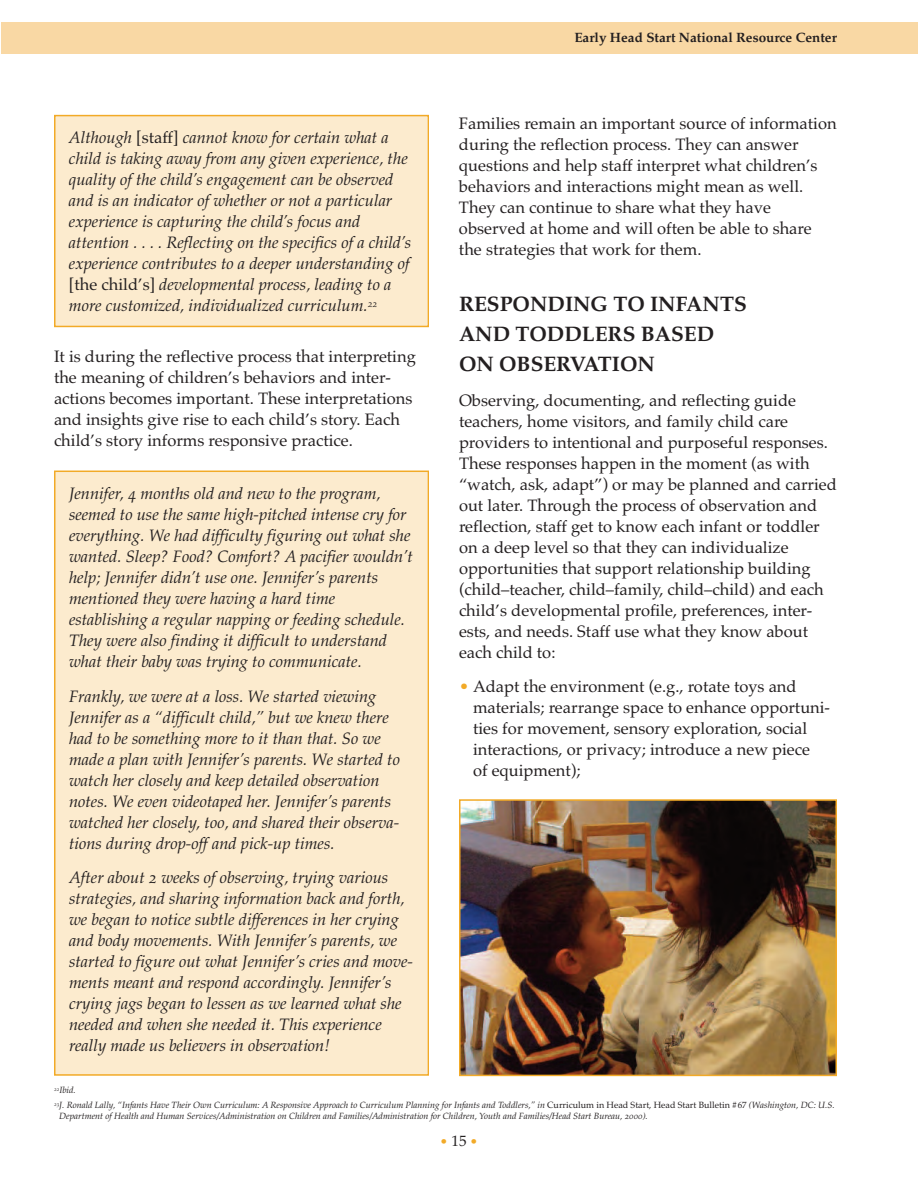
<style>
.page{position:relative;width:918px;height:1188px;background:#fff}
.page>*{position:absolute;margin:0;border:0;box-sizing:border-box;transform-origin:0 0}
.t1{font:21px/30px "Palatino Bold Os F";color:#231f20}
.t2{font:16.5px/21px "Palatino Italic Os F";color:#231f20}
.t3{font:16.5px/21px "Palatino";color:#231f20}
.t4{font:13.5px "Palatino Bold Os F";color:#231f20}
.t5{font:13.5px "Palatino";color:#f2aa27}
.t6{font:9px/15px "Palatino Italic Os F";color:#231f20}
.s1{font-family:"Palatino"}
.s2{color:#f2aa27}
.s3{font-size:15px;color:#231f20}
</style>
<div class="page">
<div style="left:1px;top:23px;width:917px;height:31px;background:#f9d8a4"></div>
<div style="left:56px;top:472px;width:372px;height:602px;background:#fcebce"></div>
<div style="left:54px;top:471px;width:375px;height:605px;border:2px solid #f2aa27"></div>
<div style="left:56px;top:116px;width:372px;height:210px;background:#fcebce"></div>
<div style="left:54px;top:115px;width:375px;height:212px;border:2px solid #f2aa27"></div>
<img style="left:462px;top:802px;width:372px;height:271px">
<div style="left:459px;top:799px;width:378px;height:277px;border:2px solid #f2aa27"></div>
<p class="t2" style="left:69px;top:129px;width:344px">Although <span class="s1">[staff]</span> cannot know for certain what a child is taking away from any given experience, the quality of the child’s engagement can be observed and is an indicator of whether or not a particular experience is capturing the child’s focus and attention . . . . Reflecting on the specifics of a child’s experience contributes to a deeper understanding of <span class="s1">[the child’s]</span> developmental process, leading to a more customized, individualized curriculum.<sup>22</sup></p>
<p class="t3" style="left:54px;top:346px;width:363px">It is during the reflective process that interpreting the meaning of children’s behaviors and inter&shy;actions becomes important. These interpretations and insights give rise to each child’s story. Each child’s story informs responsive practice.</p>
<p class="t2" style="left:69px;top:485px;width:345px">Jennifer, 4 months old and new to the program, seemed to use the same high-pitched intense cry for everything. We had difficulty figuring out what she wanted. Sleep? Food? Comfort? A pacifier wouldn’t help; Jennifer didn’t use one. Jennifer’s parents mentioned they were having a hard time establishing a regular napping or feeding schedule.<br>They were also finding it difficult to understand what their baby was trying to communicate.</p>
<p class="t2" style="left:69px;top:687px;width:333px">Frankly, we were at a loss. We started viewing Jennifer as a “difficult child,” but we knew there had to be something more to it than that. So we made a plan with Jennifer’s parents. We started to watch her closely and keep detailed observation notes. We even videotaped her. Jennifer’s parents watched her closely, too, and shared their observa&shy;tions during drop-off and pick-up times.</p>
<p class="t2" style="left:69px;top:869px;width:346px">After about 2 weeks of observing, trying various strategies, and sharing information back and forth, we began to notice subtle differences in her crying and body movements. With Jennifer’s parents, we started to figure out what Jennifer’s cries and move&shy;ments meant and respond accordingly. Jennifer’s crying jags began to lessen as we learned what she needed and when she needed it. This experience really made us believers in observation!</p>
<p class="t4" style="left:574px;top:32px;width:264px">Early Head Start National Resource Center</p>
<p class="t3" style="left:459px;top:112px;width:379px">Families remain an important source of information during the reflection process. They can answer questions and help staff interpret what children’s behaviors and interactions might mean as well.<br>They can continue to share what they have observed at home and will often be able to share the strategies that work for them.</p>
<h1 class="t1" style="left:459px;top:292px;width:289px">RESPONDING TO INFANTS<br>AND TODDLERS BASED<br>ON OBSERVATION</h1>
<p class="t3" style="left:459px;top:390px;width:379px">Observing, documenting, and reflecting guide teachers, home visitors, and family child care providers to intentional and purposeful responses.<br>These responses happen in the moment (as with “watch, ask, adapt”) or may be planned and carried out later. Through the process of observation and reflection, staff get to know each infant or toddler on a deep level so that they can individualize opportunities that support relationship building (child–teacher, child–family, child–child) and each child’s developmental profile, preferences, inter&shy;ests, and needs. Staff use what they know about each child to:</p>
<p class="t3" style="left:473px;top:676px;width:358px;text-indent:-14px"><span class="s2">•</span> Adapt the environment (e.g., rotate toys and materials; rearrange space to enhance opportuni&shy;ties for movement, sensory exploration, social interactions, or privacy; introduce a new piece<br>of equipment);</p>
<p class="t6" style="left:54px;top:1084px;width:782px"><sup>22</sup>Ibid.<br><sup>23</sup>J. Ronald Lally, “Infants Have Their Own Curriculum: A Responsive Approach to Curriculum Planning for Infants and Toddlers,” in <span class="s1">Curriculum in Head Start, Head Start Bulletin #67</span> (Washington, DC: U.S.</p>
<p class="t6" style="left:59px;top:1109px;width:590px">Department of Health and Human Services/Administration on Children and Families/Administration for Children, Youth and Families/Head Start Bureau, 2000).</p>
<p class="t5" style="left:440px;top:1134px;width:40px">•<span class="s3">15</span>•</p>
</div>
